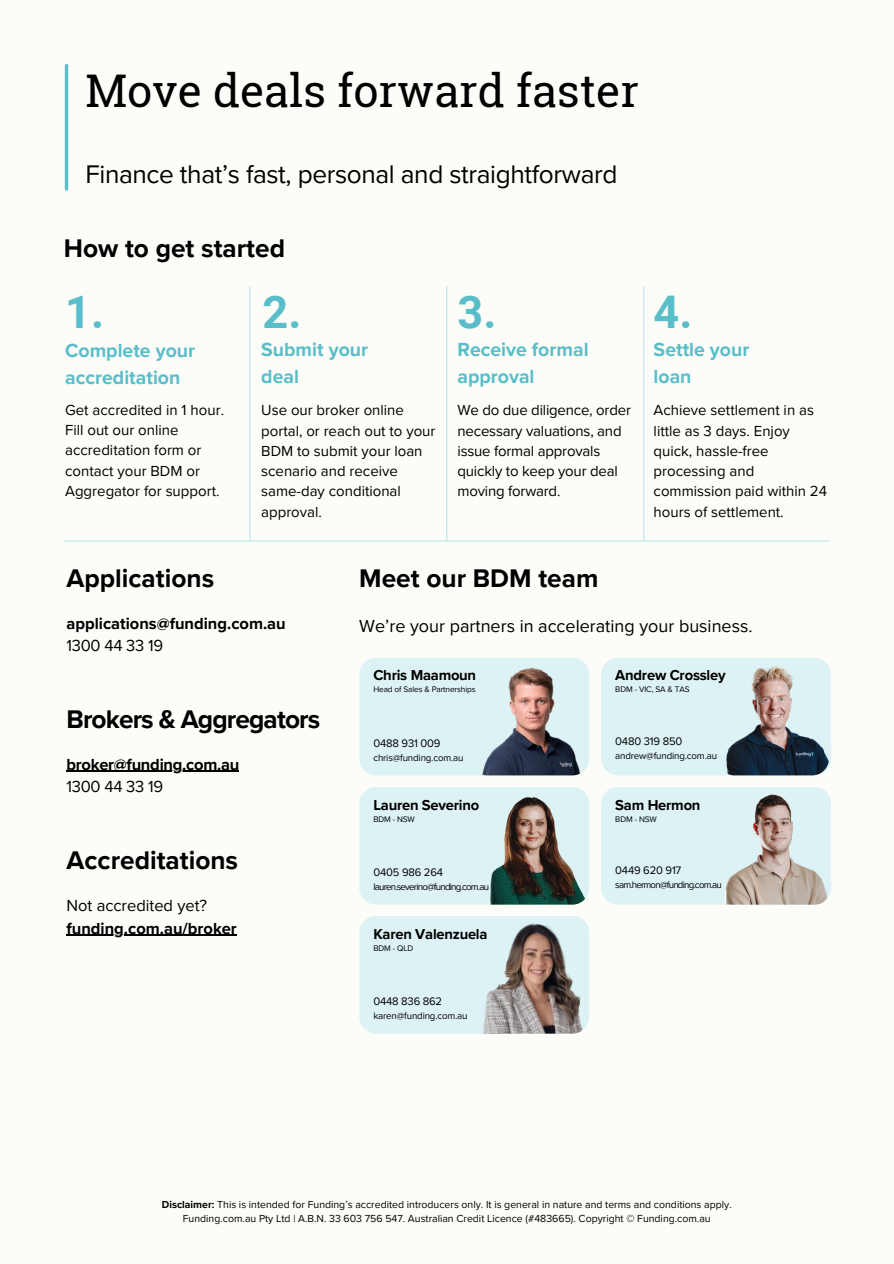
<style>
.page{position:relative;width:894px;height:1264px;background:#fff}
.page>*{position:absolute;margin:0;border:0;box-sizing:border-box;transform-origin:0 0}
.t1{font:45px "Roboto Slab";color:#000}
.t2{font:700 45px "Roboto";color:#59bec9}
.t3{font:700 26.25px "Proxima Nova";color:#000}
.t4{font:26.25px "Proxima Nova";letter-spacing:-.015em;color:#000}
.t5{font:700 26.25px "Proxima Nova";letter-spacing:-.035em;color:#000}
.t6{font:700 19.5px/27px "Proxima Nova";color:#59bec9}
.t7{font:18px "Proxima Nova";color:#000}
.t8{font:700 16.5px "Proxima Nova";color:#000}
.t9{font:16.5px "Proxima Nova";color:#000}
.t10{font:15px/20.2px "Proxima Nova";color:#000}
.t11{font:700 14.7px "Proxima Nova";letter-spacing:-.015em;color:#000}
.t12{font:11.25px "Proxima Nova";letter-spacing:-.015em;color:#000}
.t13{font:10.5px "Proxima Nova";color:#000}
.t14{font:9.75px "Proxima Nova";letter-spacing:-.015em;color:#000}
.t15{font:9.75px "Proxima Nova";letter-spacing:-.08em;color:#000}
.t16{font:8.25px "Proxima Nova";letter-spacing:-.015em;color:#000}
.s1{font-weight:700}
</style>
<div class="page">
<div style="left:0;top:0;width:893px;height:1263px;background:#fcfcf8"></div>
<hr style="left:65px;top:65px;width:3px;height:124px;background:#59bec9">
<hr style="left:66px;top:934px;width:171px;height:1px;background:#000">
<hr style="left:66px;top:771px;width:173px;height:1px;background:#000">
<hr style="left:249px;top:287px;width:1px;height:253px;background:#bce5e9">
<hr style="left:64px;top:540px;width:765px;height:1px;background:#bce5e9">
<hr style="left:643px;top:287px;width:1px;height:253px;background:#bce5e9">
<hr style="left:446px;top:287px;width:1px;height:253px;background:#bce5e9">
<div style="left:359px;top:657px;width:230px;height:118px;background:#ddf2f4;border-radius:17px"></div>
<div style="left:359px;top:787px;width:230px;height:117px;background:#ddf2f4;border-radius:17px"></div>
<div style="left:359px;top:915px;width:230px;height:118px;background:#ddf2f4;border-radius:17px"></div>
<div style="left:601px;top:657px;width:229px;height:118px;background:#ddf2f4;border-radius:17px"></div>
<div style="left:601px;top:787px;width:229px;height:117px;background:#ddf2f4;border-radius:17px"></div>
<img style="left:482px;top:660px;width:107px;height:115px">
<img style="left:717px;top:657px;width:111px;height:118px;border-radius:17px">
<img style="left:490px;top:787px;width:99px;height:117px">
<img style="left:724px;top:787px;width:106px;height:117px">
<img style="left:476px;top:915px;width:113px;height:118px">
<img style="left:476px;top:952px;width:23px;height:81px">
<p class="t1" style="left:85px;top:59px;width:555px">Move deals forward faster</p>
<p class="t4" style="left:85px;top:159px;width:533px">Finance that’s fast, personal and straightforward</p>
<p class="t3" style="left:64px;top:233px;width:223px">How to get started</p>
<h2 class="t2" style="left:65px;top:286px;width:40px">1.</h2>
<h4 class="t2" style="left:262px;top:286px;width:40px">2.</h4>
<h3 class="t2" style="left:457px;top:286px;width:40px">3.</h3>
<h1 class="t2" style="left:653px;top:286px;width:40px">4.</h1>
<h1 class="t6" style="left:65px;top:338px;width:131px">Complete your accreditation</h1>
<p class="t10" style="left:65px;top:400px;width:160px">Get accredited in 1 hour.<br>Fill out our online accreditation form or contact your BDM or<br>Aggregator for support.</p>
<h1 class="t6" style="left:261px;top:336px;width:108px">Submit your deal</h1>
<p class="t10" style="left:261px;top:400px;width:176px">Use our broker online portal, or reach out to your<br>BDM to submit your loan scenario and receive same-day conditional approval.</p>
<h1 class="t6" style="left:457px;top:336px;width:133px">Receive formal approval</h1>
<h5 class="t10" style="left:457px;top:400px;width:175px">We do due diligence, order necessary valuations, and issue formal approvals quickly to keep your deal moving forward.</h5>
<p class="t6" style="left:653px;top:336px;width:97px">Settle your loan</p>
<h5 class="t10" style="left:653px;top:400px;width:175px">Achieve settlement in as little as 3 days. Enjoy quick, hassle-free processing and commission paid within 24 hours of settlement.</h5>
<h3 class="t3" style="left:66px;top:562px;width:149px">Applications</h3>
<h3 class="t8" style="left:66px;top:613px;width:221px">applications@funding.com.au</h3>
<p class="t9" style="left:66px;top:636px;width:98px">1300 44 33 19</p>
<p class="t5" style="left:66px;top:703px;width:255px">Brokers &amp; Aggregators</p>
<p class="t8" style="left:66px;top:754px;width:174px">broker@funding.com.au</p>
<p class="t9" style="left:66px;top:777px;width:98px">1300 44 33 19</p>
<h5 class="t3" style="left:66px;top:844px;width:173px">Accreditations</h5>
<p class="t9" style="left:66px;top:896px;width:142px">Not accredited yet?</p>
<p class="t8" style="left:66px;top:918px;width:172px">funding.com.au/broker</p>
<h3 class="t3" style="left:359px;top:562px;width:240px">Meet our BDM team</h3>
<h3 class="t7" style="left:359px;top:615px;width:394px">We’re your partners in accelerating your business.</h3>
<p class="t11" style="left:373px;top:667px;width:104px">Chris Maamoun</p>
<p class="t16" style="left:373px;top:685px;width:104px">Head of Sales &amp; Partnerships</p>
<p class="t12" style="left:373px;top:736px;width:68px">0488 931 009</p>
<p class="t14" style="left:373px;top:751px;width:92px">chris@funding.com.au</p>
<p class="t11" style="left:373px;top:796px;width:107px">Lauren Severino</p>
<p class="t16" style="left:373px;top:814px;width:43px">BDM - NSW</p>
<h6 class="t12" style="left:373px;top:865px;width:71px">0405 986 264</h6>
<p class="t15" style="left:373px;top:880px;width:117px">lauren.severino@funding.com.au</p>
<p class="t11" style="left:373px;top:925px;width:115px">Karen Valenzuela</p>
<p class="t16" style="left:373px;top:943px;width:41px">BDM - QLD</p>
<p class="t12" style="left:373px;top:994px;width:70px">0448 836 862</p>
<p class="t14" style="left:373px;top:1009px;width:96px">karen@funding.com.au</p>
<p class="t11" style="left:615px;top:667px;width:112px">Andrew Crossley</p>
<p class="t16" style="left:615px;top:685px;width:76px">BDM - VIC, SA &amp; TAS</p>
<p class="t12" style="left:615px;top:734px;width:68px">0480 319 850</p>
<p class="t14" style="left:615px;top:749px;width:103px">andrew@funding.com.au</p>
<p class="t11" style="left:615px;top:796px;width:87px">Sam Hermon</p>
<p class="t16" style="left:615px;top:814px;width:43px">BDM - NSW</p>
<p class="t12" style="left:615px;top:863px;width:68px">0449 620 917</p>
<p class="t15" style="left:615px;top:878px;width:108px">sam.hermon@funding.com.au</p>
<h5 class="t13" style="left:162px;top:1198px;width:571px"><span class="s1">Disclaimer:</span> This is intended for Funding’s accredited introducers only. It is general in nature and terms and conditions apply.</h5>
<p class="t13" style="left:183px;top:1212px;width:529px">Funding.com.au Pty Ltd | A.B.N. 33 603 756 547. Australian Credit Licence (#483665). Copyright © Funding.com.au</p>
</div>
